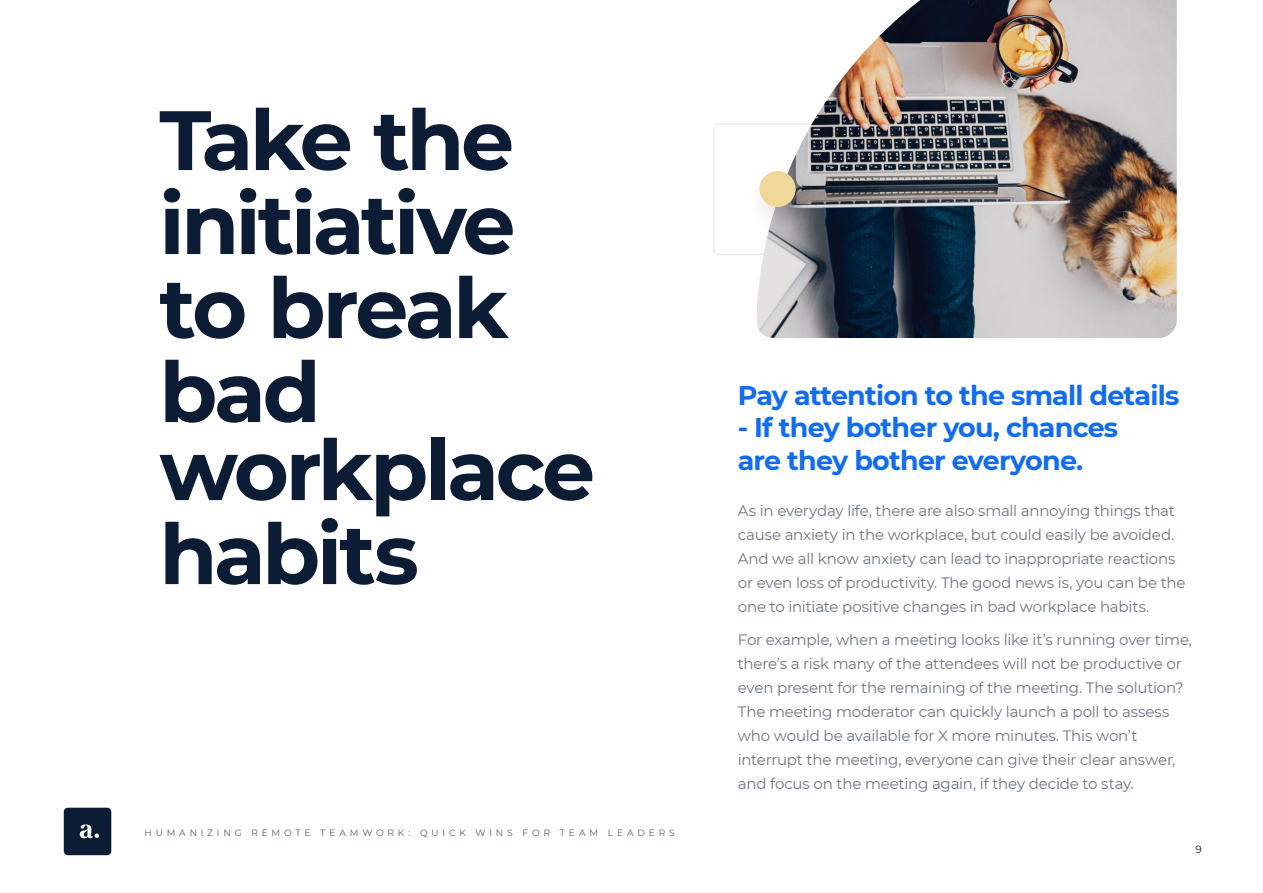
<style>
.page{position:relative;width:1263px;height:893px;background:#fff}
.page>*{position:absolute;margin:0;border:0;box-sizing:border-box;transform-origin:0 0}
.t1{font:700 84px/82.8px "Montserrat";letter-spacing:-.04em;color:#0b1c34}
.t2{font:700 27px/32.4px "Montserrat";letter-spacing:-.03em;color:#126cee}
.t3{font:15px/24px "Montserrat";letter-spacing:-.015em;color:#6c7685}
.t4{font:10.5px "Montserrat";color:#0b1c34}
.t5{font:9.15px "Montserrat";letter-spacing:.42em;color:#546071}
</style>
<div class="page">
<div style="left:64px;top:808px;width:47px;height:47px;background:#0b1c34;border-radius:4px"></div>
<svg style="left:80px;top:824px;width:19px;height:14px"></svg>
<div style="left:713px;top:123px;width:132px;height:132px;border:2px solid #b6bbc2;border-radius:4px"></div>
<img style="left:757px;top:0;width:420px;height:338px">
<div style="left:745px;top:162px;width:77px;height:76px;background:#000;opacity:.15"></div>
<div style="left:759px;top:171px;width:36px;height:36px;background:#f0d79a;border-radius:50%"></div>
<h1 class="t1" style="left:159px;top:95px;width:437px">Take the initiative to break bad workplace habits</h1>
<p class="t5" style="left:145px;top:827px;width:532px">HUMANIZING REMOTE TEAMWORK: QUICK WINS FOR TEAM LEADERS</p>
<h2 class="t2" style="left:738px;top:378px;width:443px">Pay attention to the small details</h2>
<h2 class="t2" style="left:738px;top:410px;width:382px">- If they bother you, chances are they bother everyone.</h2>
<p class="t3" style="left:738px;top:498px;width:449px">As in everyday life, there are also small annoying things that cause anxiety in the workplace, but could easily be avoided.<br>And we all know anxiety can lead to inappropriate reactions or even loss of productivity. The good news is, you can be the one to initiate positive changes in bad workplace habits.</p>
<p class="t3" style="left:738px;top:627px;width:456px">For example, when a meeting looks like it’s running over time, there’s a risk many of the attendees will not be productive or even present for the remaining of the meeting. The solution?<br>The meeting moderator can quickly launch a poll to assess who would be available for X more minutes. This won’t interrupt the meeting, everyone can give their clear answer, and focus on the meeting again, if they decide to stay.</p>
<p class="t4" style="left:1195px;top:842px;width:8px">9</p>
</div>
